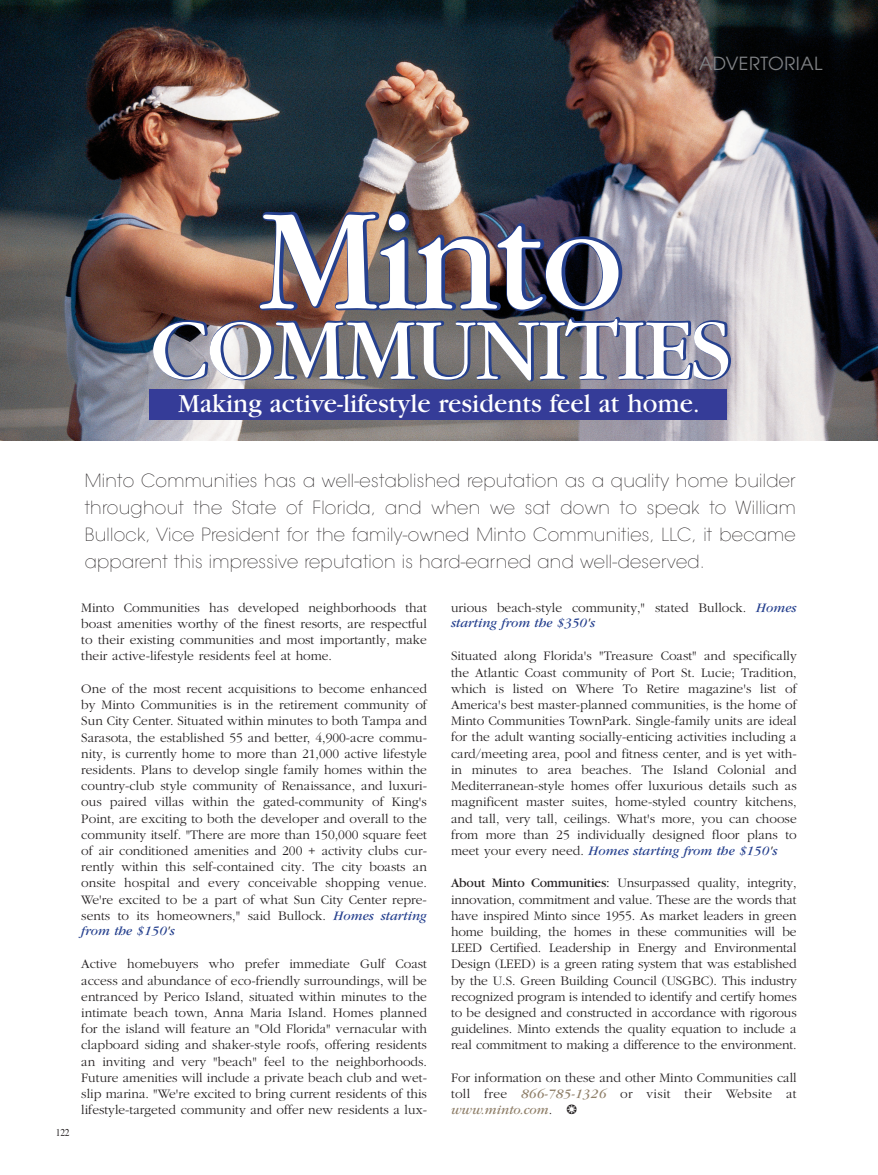
<style>
.page{position:relative;width:878px;height:1175px;background:#fff}
.page>*{position:absolute;margin:0;border:0;box-sizing:border-box;transform-origin:0 0}
.t1{font:150px "Garamond";letter-spacing:-.015em;color:#fff}
.t2{font:90px "Garamond";letter-spacing:-.015em;color:#fff}
.t3{font:27px "Garamond";color:#fff}
.t4{font:200 18px/27px "Avant Garde";letter-spacing:.015em;color:#231f20;text-align:justify}
.t5{font:18px "Avant Garde";letter-spacing:.03em;color:#808285}
.t6{font:300 13.5px/16.2px "Garamond";color:#231f20;text-align:justify}
.t7{font:10.5px "Times";color:#231f20;scale:.9 1}
.s1{font-weight:400;font-style:italic;color:#25408e}
.s2{font-weight:400;font-style:italic}
.s3{font-weight:400}
.s4{font-weight:400;font-style:italic;color:#8f7f69}
</style>
<div class="page">
<img style="left:0;top:0;width:878px;height:440px">
<div style="left:149px;top:389px;width:577px;height:31px;background:#353c98"></div>
<h3 class="t5" style="left:699px;top:57px;width:125px">ADVERTORIAL</h3>
<h1 class="t1" style="left:258px;top:208px;width:366px">Minto</h1>
<h2 class="t2" style="left:150px;top:319px;width:582px">COMMUNITIES</h2>
<h3 class="t3" style="left:178px;top:393px;width:523px">Making active-lifestyle residents feel at home.</h3>
<p class="t4" style="left:85px;top:468px;width:712px">Minto Communities has a well-established reputation as a quality home builder throughout the State of Florida, and when we sat down to speak to William Bullock, Vice President for the family-owned Minto Communities, LLC, it became apparent this impressive reputation is hard-earned and well-deserved.</p>
<p class="t7" style="left:56px;top:1128px;width:17px">122</p>
<p class="t6" style="left:81px;top:600px;width:347px">Minto Communities has developed neighborhoods that boast amenities worthy of the finest resorts, are respectful to their existing communities and most importantly, make their active-lifestyle residents feel at home.</p>
<p class="t6" style="left:81px;top:681px;width:347px">One of the most recent acquisitions to become enhanced by Minto Communities is in the retirement community of Sun City Center. Situated within minutes to both Tampa and Sarasota, the established 55 and better, 4,900-acre commu&shy;nity, is currently home to more than 21,000 active lifestyle residents. Plans to develop single family homes within the country-club style community of Renaissance, and luxuri&shy;ous paired villas within the gated-community of King's Point, are exciting to both the developer and overall to the community itself. "There are more than 150,000 square feet of air conditioned amenities and 200 + activity clubs cur&shy;rently within this self-contained city. The city boasts an onsite hospital and every conceivable shopping venue.<br>We're excited to be a part of what Sun City Center repre&shy;sents to its homeowners," said Bullock. <span class="s1">Homes starting from the $150</span><span class="s2">'</span><span class="s1">s</span></p>
<p class="t6" style="left:81px;top:957px;width:347px">Active homebuyers who prefer immediate Gulf Coast access and abundance of eco-friendly surroundings, will be entranced by Perico Island, situated within minutes to the intimate beach town, Anna Maria Island. Homes planned for the island will feature an "Old Florida" vernacular with clapboard siding and shaker-style roofs, offering residents an inviting and very "beach" feel to the neighborhoods.<br>Future amenities will include a private beach club and wet&shy;slip marina. "We're excited to bring current residents of this lifestyle-targeted community and offer new residents a lux-</p>
<p class="t6" style="left:451px;top:601px;width:347px;line-height:15.6px">urious beach-style community," stated Bullock. <span class="s1">Homes starting from the $350</span><span class="s2">'</span><span class="s1">s</span></p>
<p class="t6" style="left:451px;top:649px;width:347px">Situated along Florida's "Treasure Coast" and specifically the Atlantic Coast community of Port St. Lucie; Tradition, which is listed on Where To Retire magazine's list of America's best master-planned communities, is the home of Minto Communities TownPark. Single-family units are ideal for the adult wanting socially-enticing activities including a card/meeting area, pool and fitness center, and is yet with&shy;in minutes to area beaches. The Island Colonial and Mediterranean-style homes offer luxurious details such as magnificent master suites, home-styled country kitchens, and tall, very tall, ceilings. What's more, you can choose from more than 25 individually designed floor plans to meet your every need. <span class="s1">Homes starting from the $150</span><span class="s2">'</span><span class="s1">s</span></p>
<p class="t6" style="left:451px;top:876px;width:347px"><span class="s3">About Minto Communities:</span> Unsurpassed quality, integrity, innovation, commitment and value. These are the words that have inspired Minto since 1955. As market leaders in green home building, the homes in these communities will be LEED Certified. Leadership in Energy and Environmental Design (LEED) is a green rating system that was established by the U.S. Green Building Council (USGBC). This industry recognized program is intended to identify and certify homes to be designed and constructed in accordance with rigorous guidelines. Minto extends the quality equation to include a real commitment to making a difference to the environment.</p>
<p class="t6" style="left:451px;top:1070px;width:347px">For information on these and other Minto Communities call toll free <span class="s4">866-785-1326</span> or visit their Website at <span class="s4">www.minto.com</span>. ❂</p>
</div>
